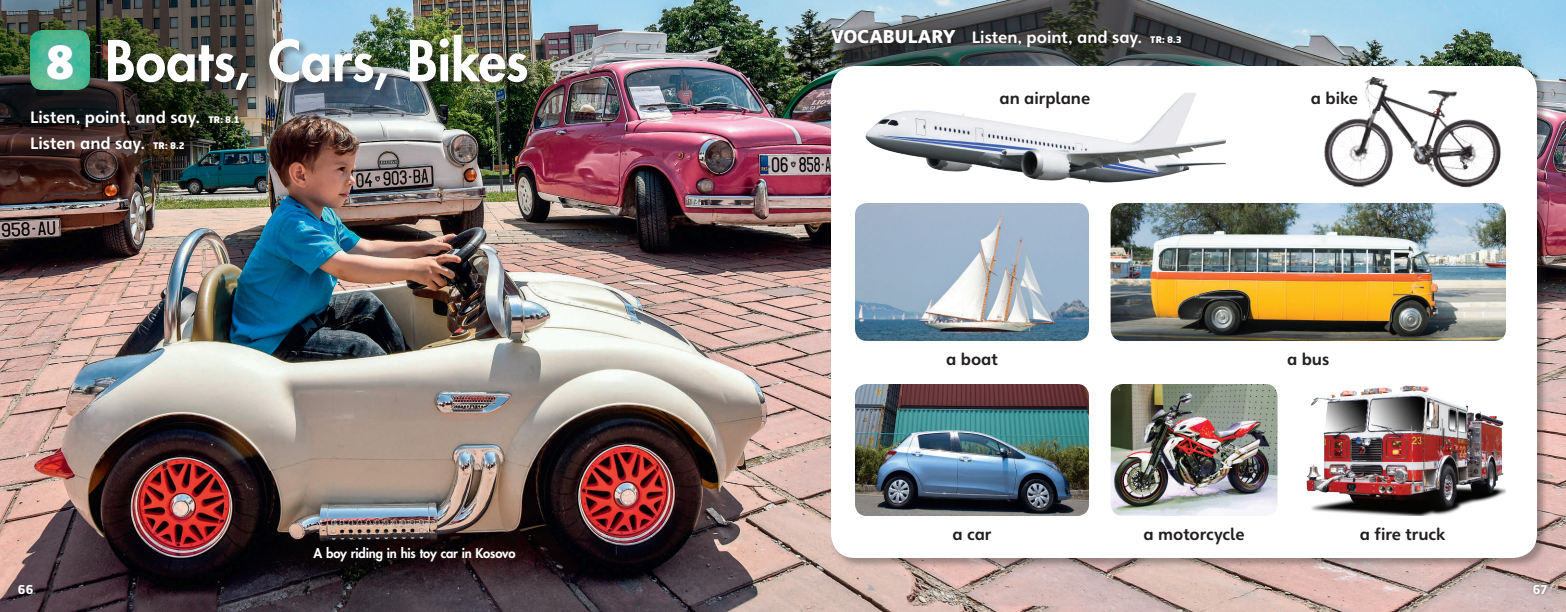
<style>
.page{position:relative;width:1566px;height:612px;background:#fff}
.page>*{position:absolute;margin:0;border:0;box-sizing:border-box;transform-origin:0 0}
.t1{font:800 55px "Futura Std";letter-spacing:-.005em;color:#fff}
.t2{font:700 16px/26px "Heinemann";letter-spacing:-.005em;color:#fff}
.t3{font:700 16px "Heinemann";color:#231f20}
.t4{font:800 13px "Futura Std";letter-spacing:-.015em;color:#fff}
.t5{font:700 12px "Neo Sans Std";color:#fff}
.s1{font-family:"Kievit OT";font-weight:900;font-size:50px}
.s2{font-family:"Neo Sans Std";font-weight:900;font-size:9px}
.s3{font-weight:900;font-size:18px}
</style>
<div class="page">
<img style="left:0;top:0;width:1566px;height:612px">
<svg style="left:831px;top:0;width:544px;height:66px"></svg>
<div style="left:830px;top:66px;width:718px;height:502px;background:#231f20;opacity:.35"></div>
<div style="left:831px;top:66px;width:706px;height:492px;background:#fff;border-radius:24px"></div>
<img style="left:1111px;top:203px;width:395px;height:138px">
<img style="left:865px;top:93px;width:361px;height:91px">
<img style="left:1306px;top:385px;width:200px;height:131px">
<img style="left:1111px;top:384px;width:167px;height:132px">
<img style="left:855px;top:384px;width:234px;height:132px">
<img style="left:855px;top:203px;width:234px;height:138px">
<img style="left:1324px;top:76px;width:177px;height:112px">
<svg style="left:306px;top:100px;width:131px;height:21px"></svg>
<img style="left:0;top:0;width:306px;height:175px">
<svg style="left:0;top:80px;width:208px;height:100px"></svg>
<div style="left:828px;top:27px;width:357px;height:24px;background:#231f20;opacity:.5"></div>
<div style="left:28px;top:107px;width:214px;height:49px;background:#231f20;opacity:.5"></div>
<div style="left:108px;top:34px;width:429px;height:66px;background:#231f20;opacity:.4"></div>
<div style="left:25px;top:25px;width:74px;height:74px;background:#231f20;opacity:.35"></div>
<div style="left:30px;top:28px;width:62px;height:62px;background:#008f4d;opacity:.35"></div>
<div style="left:40px;top:38px;width:40px;height:49px;background:#9c85bd;opacity:.35"></div>
<div style="left:1530px;top:582px;width:20px;height:15px;background:#231f20;opacity:.5"></div>
<p class="t1" style="left:46px;top:26px;width:484px"><span class="s1">8</span> Boats, Cars, Bikes</p>
<p class="t2" style="left:30px;top:104px;width:211px">Listen, point, and say. <span class="s2">TR: 8.1<br></span>Listen and say. <span class="s2">TR: 8.2</span></p>
<p class="t4" style="left:314px;top:545px;width:203px">A boy riding in his toy car in Kosovo</p>
<p class="t2" style="left:831px;top:24px;width:352px"><span class="s3">VOCABULARY</span> Listen, point, and say. <span class="s2">TR: 8.3</span></p>
<p class="t3" style="left:999px;top:88px;width:92px">an airplane</p>
<p class="t3" style="left:1311px;top:88px;width:49px">a bike</p>
<p class="t3" style="left:946px;top:349px;width:53px">a boat</p>
<p class="t3" style="left:1287px;top:349px;width:44px">a bus</p>
<p class="t3" style="left:953px;top:524px;width:40px">a car</p>
<p class="t3" style="left:1144px;top:524px;width:103px">a motorcycle</p>
<p class="t3" style="left:1360px;top:524px;width:87px">a fire truck</p>
<p class="t5" style="left:18px;top:582px;width:17px">66</p>
<p class="t5" style="left:1533px;top:582px;width:17px">67</p>
</div>
